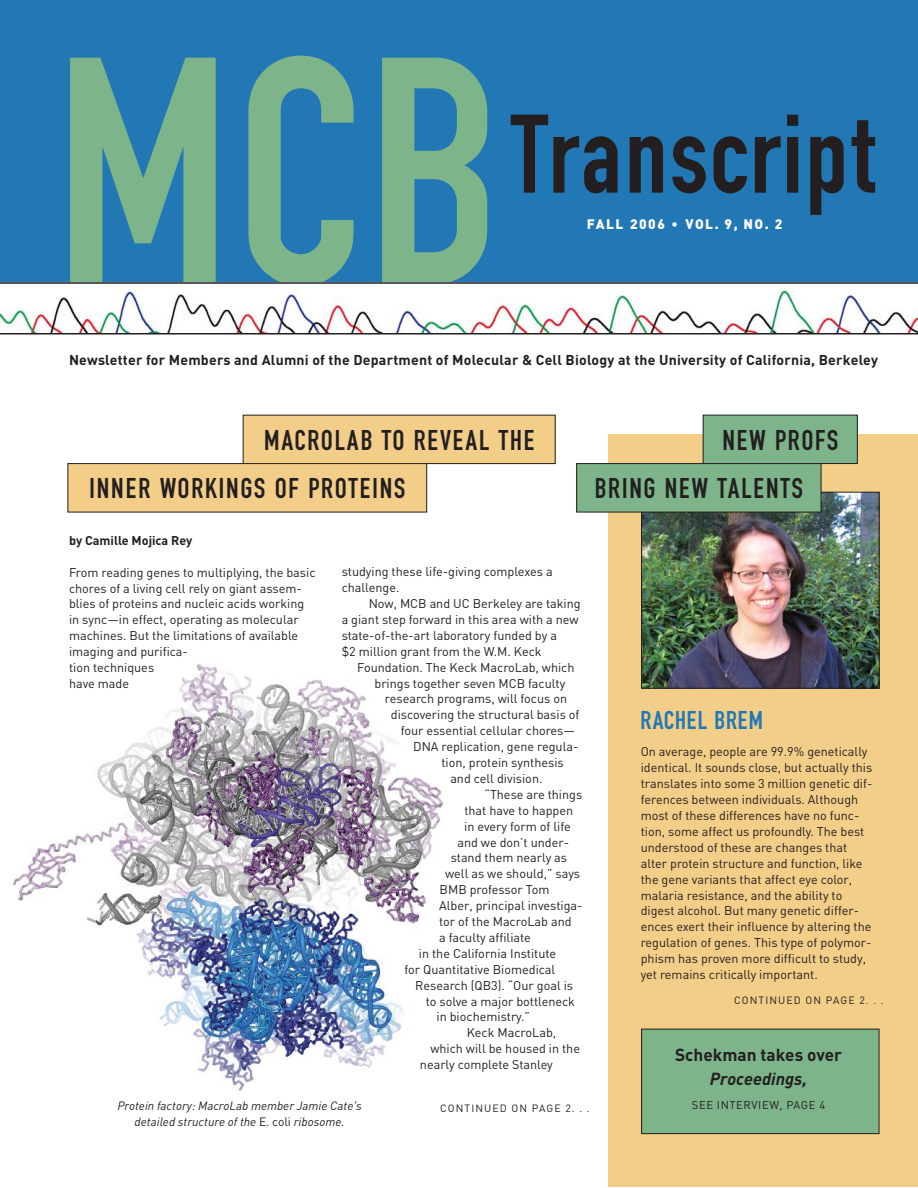
<style>
.page{position:relative;width:918px;height:1188px;background:#fff}
.page>*{position:absolute;margin:0;border:0;box-sizing:border-box;transform-origin:0 0}
.t1{font:340.2px "DIN1451 EF Eng Neu";color:#7db489}
.t2{font:117px "DIN1451 EF Eng Neu";letter-spacing:.005em;color:#231f20}
.t3{font:30px/48.4px "DIN1451 EF Eng Neu";letter-spacing:.04em;color:#231f20}
.t4{font:27px "DIN1451 EF Eng Neu";letter-spacing:.01em;color:#2178b5}
.t5{font:700 17.25px "DIN";color:#231f20}
.t6{font:italic 700 17.25px "DIN";color:#231f20}
.t7{font:700 14.1px "DIN";letter-spacing:.015em;color:#231f20}
.t8{font:900 13.65px "DIN";letter-spacing:.11em;color:#fff}
.t9{font:12.6px/15.9px "DIN";color:#231f20}
.t10{font:700 12.6px "DIN";color:#231f20}
.t11{font:italic 12px/16.5px "DIN";color:#231f20;text-align:center}
.t12{font:11.25px "DIN";letter-spacing:.05em;color:#231f20}
.t13{font:10.5px "DIN";letter-spacing:.105em;color:#231f20}
.s1{font-style:normal}
</style>
<div class="page">
<img style="left:0;top:288px;width:918px;height:45px">
<div style="left:608px;top:434px;width:310px;height:753px;background:#f2ce88"></div>
<div style="left:0;top:0;width:918px;height:283px;background:#2178b5"></div>
<div style="left:243px;top:415px;width:312px;height:49px;background:#f2ce88"></div>
<div style="left:68px;top:464px;width:359px;height:48px;background:#f2ce88"></div>
<div style="left:68px;top:463px;width:359px;height:49px;border:1px solid #231f20"></div>
<img style="left:643px;top:494px;width:234px;height:192px">
<div style="left:641px;top:492px;width:238px;height:196px;border:1px solid #231f20"></div>
<div style="left:703px;top:415px;width:154px;height:49px;background:#7db489"></div>
<div style="left:703px;top:415px;width:155px;height:49px;border:1px solid #231f20"></div>
<div style="left:577px;top:464px;width:244px;height:48px;background:#7db489"></div>
<div style="left:576px;top:463px;width:245px;height:49px;border:1px solid #231f20"></div>
<hr style="left:0;top:333px;width:918px;height:1px;background:#231f20">
<hr style="left:0;top:282px;width:918px;height:2px;background:#231f20">
<img style="left:13px;top:664px;width:432px;height:427px">
<div style="left:642px;top:1029px;width:237px;height:105px;background:#7db489"></div>
<div style="left:641px;top:1029px;width:238px;height:105px;border:1px solid #231f20"></div>
<h1 class="t1" style="left:52px;top:9px;width:451px">MCB</h1>
<h2 class="t2" style="left:510px;top:98px;width:370px">Transcript</h2>
<p class="t8" style="left:587px;top:215px;width:197px">FALL 2006 • VOL. 9, NO. 2</p>
<p class="t7" style="left:69px;top:351px;width:811px">Newsletter for Members and Alumni of the Department of Molecular &amp; Cell Biology at the University of California, Berkeley</p>
<h3 class="t3" style="left:89px;top:416px;width:447px;text-indent:175px">MACROLAB TO REVEAL THE<br>INNER WORKINGS OF PROTEINS</h3>
<h3 class="t3" style="left:595px;top:416px;width:245px;text-indent:128px">NEW PROFS<br>BRING NEW TALENTS</h3>
<p class="t10" style="left:69px;top:532px;width:125px">by Camille Mojica Rey</p>
<p class="t9" style="left:69px;top:564px;width:248px">From reading genes to multiplying, the basic chores of a living cell rely on giant assem&shy;blies of proteins and nucleic acids working in sync—in effect, operating as molecular machines. But the limitations of available imaging and purifica-<br>tion techniques<br>have made</p>
<p class="t9" style="left:342px;top:564px;width:213px">studying these life-giving complexes a challenge.</p>
<p class="t9" style="left:342px;top:595px;width:241px;text-indent:27px">Now, MCB and UC Berkeley are taking a giant step forward in this area with a new state-of-the-art laboratory funded by a<br>$2 million grant from the W.M. Keck</p>
<p class="t9" style="left:357px;top:659px;width:219px">Foundation. The Keck MacroLab, which</p>
<p class="t9" style="left:374px;top:675px;width:192px">brings together seven MCB faculty</p>
<p class="t9" style="left:385px;top:691px;width:184px">research programs, will focus on</p>
<p class="t9" style="left:391px;top:707px;width:190px">discovering the structural basis of</p>
<p class="t9" style="left:401px;top:723px;width:176px">four essential cellular chores—</p>
<p class="t9" style="left:413px;top:738px;width:167px">DNA replication, gene regula-</p>
<p class="t9" style="left:441px;top:754px;width:124px">tion, protein synthesis</p>
<p class="t9" style="left:450px;top:770px;width:94px">and cell division.</p>
<p class="t9" style="left:485px;top:786px;width:99px">“These are things</p>
<p class="t9" style="left:464px;top:802px;width:110px">that have to happen</p>
<p class="t9" style="left:464px;top:818px;width:108px">in every form of life</p>
<p class="t9" style="left:457px;top:834px;width:113px">and we don’t under-</p>
<p class="t9" style="left:451px;top:850px;width:118px">stand them nearly as</p>
<p class="t9" style="left:445px;top:866px;width:136px">well as we should,” says</p>
<p class="t9" style="left:440px;top:882px;width:111px">BMB professor Tom</p>
<p class="t9" style="left:439px;top:897px;width:145px">Alber, principal investiga-</p>
<p class="t9" style="left:439px;top:913px;width:134px">tor of the MacroLab and</p>
<p class="t9" style="left:439px;top:929px;width:93px">a faculty affiliate</p>
<p class="t9" style="left:419px;top:945px;width:139px">in the California Institute</p>
<p class="t9" style="left:405px;top:961px;width:152px">for Quantitative Biomedical</p>
<p class="t9" style="left:415px;top:977px;width:159px">Research (QB3). “Our goal is</p>
<p class="t9" style="left:426px;top:993px;width:151px">to solve a major bottleneck</p>
<p class="t9" style="left:437px;top:1009px;width:95px">in biochemistry.”</p>
<p class="t9" style="left:467px;top:1025px;width:91px">Keck MacroLab,</p>
<p class="t9" style="left:430px;top:1041px;width:151px">which will be housed in the</p>
<p class="t9" style="left:420px;top:1056px;width:134px">nearly complete Stanley</p>
<p class="t11" style="left:117px;top:1097px;width:246px">Protein factory: MacroLab member Jamie Cate's detailed structure of the <span class="s1">E. coli</span> ribosome.</p>
<p class="t13" style="left:440px;top:1102px;width:151px">CONTINUED ON PAGE 2. . .</p>
<h3 class="t4" style="left:640px;top:707px;width:124px">RACHEL BREM</h3>
<p class="t9" style="left:641px;top:744px;width:233px">On average, people are 99.9% genetically identical. It sounds close, but actually this translates into some 3 million genetic dif&shy;ferences between individuals. Although most of these differences have no func&shy;tion, some affect us profoundly. The best understood of these are changes that alter protein structure and function, like the gene variants that affect eye color, malaria resistance, and the ability to digest alcohol. But many genetic differ&shy;ences exert their influence by altering the regulation of genes. This type of polymor&shy;phism has proven more difficult to study, yet remains critically important.</p>
<p class="t13" style="left:734px;top:994px;width:151px">CONTINUED ON PAGE 2. . .</p>
<h3 class="t5" style="left:675px;top:1043px;width:168px">Schekman takes over</h3>
<h3 class="t6" style="left:710px;top:1067px;width:99px">Proceedings,</h3>
<p class="t12" style="left:692px;top:1098px;width:135px">SEE INTERVIEW, PAGE 4</p>
</div>
